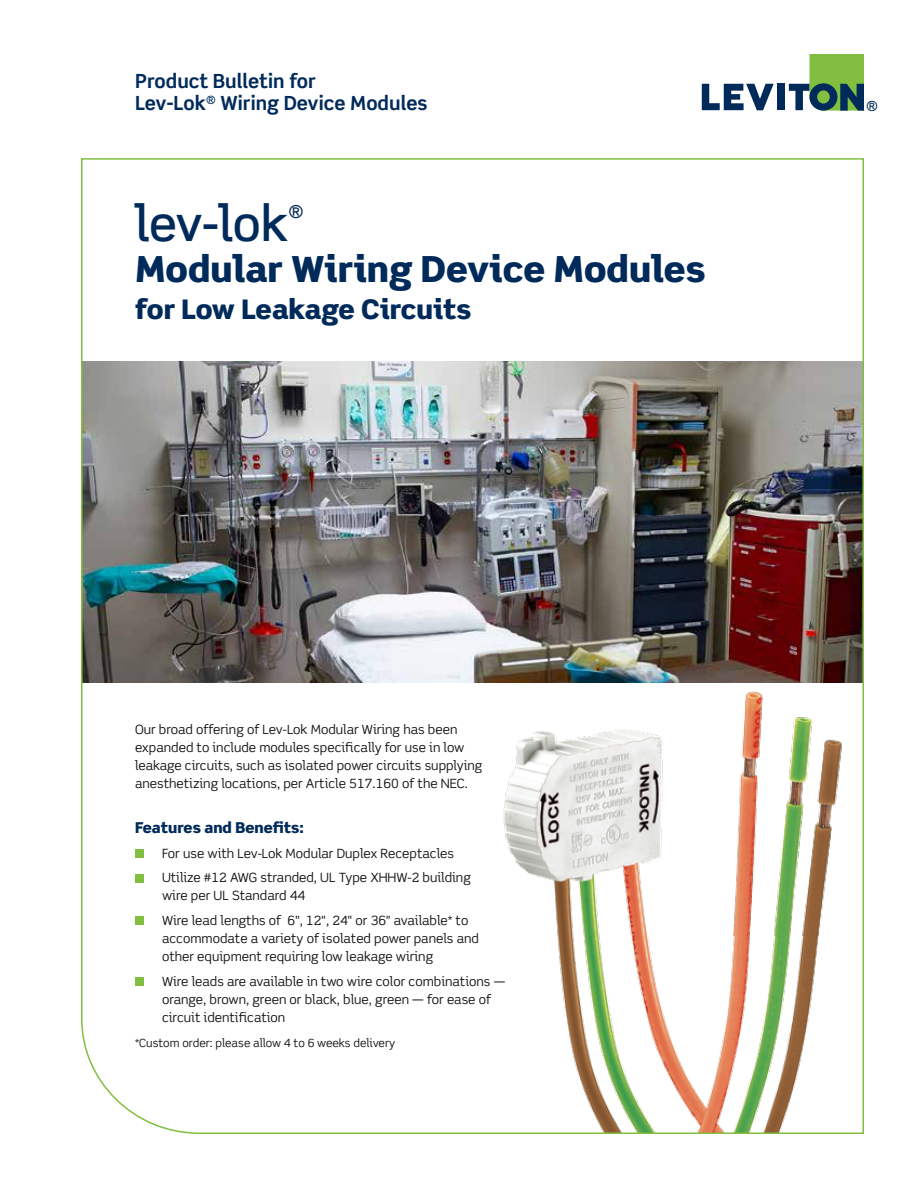
<style>
.page{position:relative;width:918px;height:1188px;background:#fff}
.page>*{position:absolute;margin:0;border:0;box-sizing:border-box;transform-origin:0 0}
.t1{font:500 48.6px "Scene Alt";color:#002a5a}
.t2{font:900 36px "Scene Alt";color:#002a5a}
.t3{font:900 27px "Scene Alt";color:#002a5a}
.t4{font:700 19.5px/22.5px "Scene";color:#002a5a}
.t5{font:500 17.85px "Scene Alt";color:#002a5a}
.t6{font:900 15px "Scene";color:#002a5a}
.t7{font:500 13.8px "Scene Alt";color:#002a5a}
.t8{font:12.75px/18px "Scene Alt";color:#121212}
.t9{font:11.25px "Scene Alt";color:#121212}
</style>
<div class="page">
<svg style="left:702px;top:84px;width:72px;height:26px"></svg>
<div style="left:777px;top:84px;width:7px;height:26px;background:#002a5a"></div>
<svg style="left:789px;top:54px;width:75px;height:57px"></svg>
<img style="left:81px;top:158px;width:783px;height:976px">
<img style="left:683px;top:611px;width:181px;height:324px">
<h3 class="t4" style="left:135px;top:69px;width:294px">Product Bulletin for<br>Lev-Lok<sup>®</sup> Wiring Device Modules</h3>
<h1 class="t1" style="left:135px;top:193px;width:155px">lev-lok</h1>
<h3 class="t5" style="left:288px;top:201px;width:17px">®</h3>
<h2 class="t2" style="left:135px;top:245px;width:572px">Modular Wiring Device Modules</h2>
<h3 class="t3" style="left:135px;top:292px;width:338px">for Low Leakage Circuits</h3>
<p class="t8" style="left:135px;top:720px;width:349px">Our broad offering of Lev-Lok Modular Wiring has been expanded to include modules specifically for use in low leakage circuits, such as isolated power circuits supplying anesthetizing locations, per Article 517.160 of the NEC.</p>
<p class="t6" style="left:135px;top:818px;width:170px">Features and Benefits:</p>
<p class="t8" style="left:162px;top:840px;width:310px;line-height:24.8px">For use with Lev-Lok Modular Duplex Receptacles<br>Utilize #12 AWG stranded, UL Type XHHW-2 building</p>
<p class="t8" style="left:162px;top:883px;width:308px;line-height:24.8px">wire per UL Standard 44<br>Wire lead lengths of 6", 12", 24" or 36" available* to</p>
<p class="t8" style="left:162px;top:929px;width:318px">accommodate a variety of isolated power panels and other equipment requiring low leakage wiring</p>
<p class="t8" style="left:162px;top:972px;width:345px">Wire leads are available in two wire color combinations — orange, brown, green or black, blue, green — for ease of circuit identification</p>
<p class="t9" style="left:135px;top:1035px;width:262px">*Custom order: please allow 4 to 6 weeks delivery</p>
<p class="t7" style="left:866px;top:97px;width:13px">®</p>
</div>
